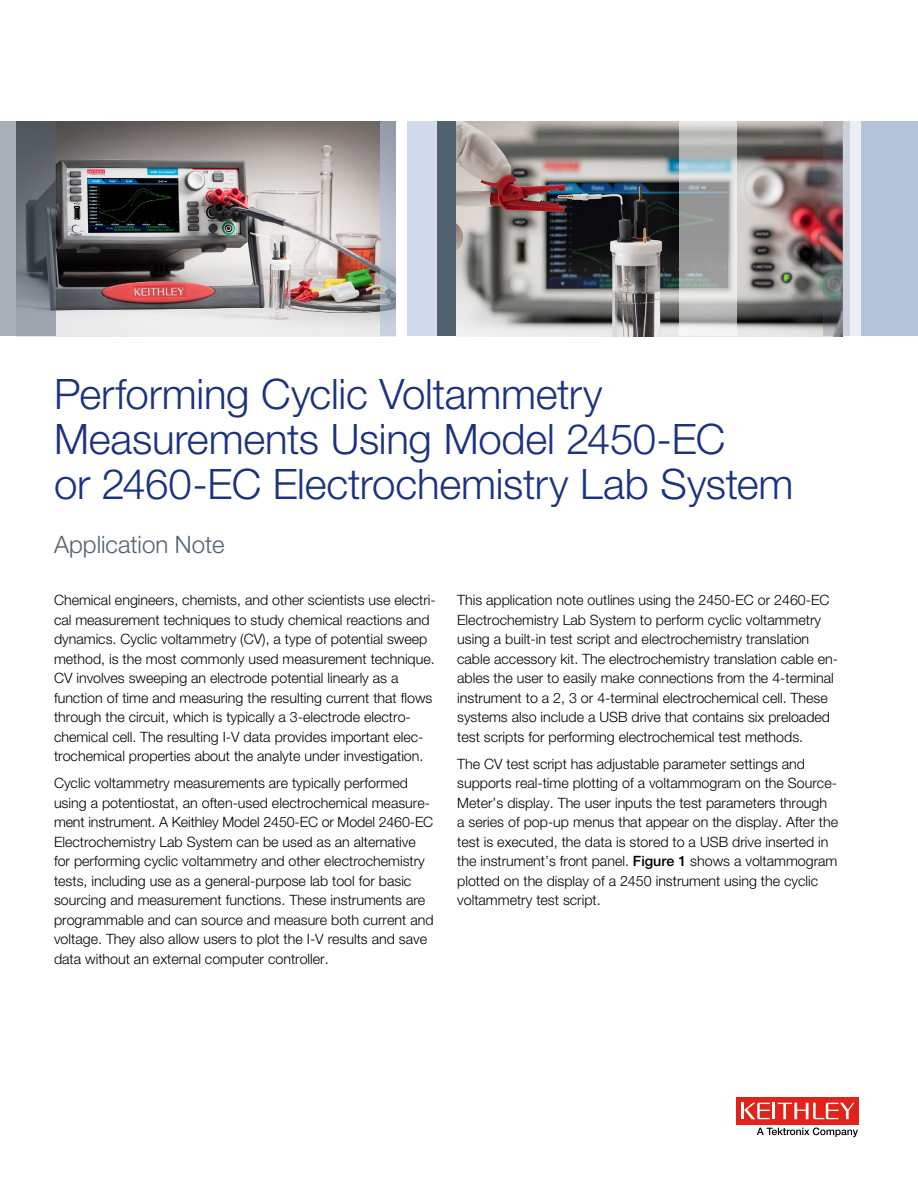
<style>
.page{position:relative;width:918px;height:1188px;background:#fff}
.page>*{position:absolute;margin:0;border:0;box-sizing:border-box;transform-origin:0 0}
.t1{font:300 42px/45px "Helvetica Neue";letter-spacing:-.005em;color:#1b3281}
.t2{font:300 24px "Helvetica Neue";color:#53626f}
.t3{font:300 14.25px/19.5px "Helvetica Neue";color:#000}
.s1{font-weight:500}
</style>
<div class="page">
<div style="left:736px;top:1097px;width:122px;height:27px;background:#e2231b"></div>
<hr style="left:741px;top:1103px;width:3px;height:16px;background:#fff">
<svg style="left:744px;top:1103px;width:110px;height:16px"></svg>
<svg style="left:757px;top:1128px;width:101px;height:9px"></svg>
<div style="left:860px;top:122px;width:58px;height:214px;background:#b3c3da"></div>
<img style="left:56px;top:122px;width:324px;height:214px">
<svg style="left:380px;top:122px;width:57px;height:214px;background:#c3cdda"></svg>
<div style="left:437px;top:122px;width:21px;height:214px;background:#53626f"></div>
<img style="left:457px;top:122px;width:367px;height:214px">
<svg style="left:680px;top:122px;width:57px;height:214px;background:#b3b6b7"></svg>
<div style="left:396px;top:120px;width:11px;height:224px;background:#fff"></div>
<svg style="left:824px;top:122px;width:18px;height:214px;background:#746465"></svg>
<svg style="left:842px;top:122px;width:19px;height:214px;background:#d9dee5"></svg>
<svg style="left:0;top:122px;width:56px;height:214px;background:#787e85"></svg>
<h1 class="t1" style="left:54px;top:371px;width:741px">Performing Cyclic Voltammetry<br>Measurements Using Model 2450-EC<br>or 2460-EC Electrochemistry Lab System</h1>
<h2 class="t2" style="left:54px;top:530px;width:172px">Application Note</h2>
<p class="t3" style="left:54px;top:590px;width:383px">Chemical engineers, chemists, and other scientists use electri&shy;cal measurement techniques to study chemical reactions and dynamics. Cyclic voltammetry (CV), a type of potential sweep method, is the most commonly used measurement technique.<br>CV involves sweeping an electrode potential linearly as a function of time and measuring the resulting current that flows through the circuit, which is typically a 3-electrode electro&shy;chemical cell. The resulting I-V data provides important elec&shy;trochemical properties about the analyte under investigation.</p>
<p class="t3" style="left:54px;top:773px;width:381px">Cyclic voltammetry measurements are typically performed using a potentiostat, an often-used electrochemical measure&shy;ment instrument. A Keithley Model 2450-EC or Model 2460-EC Electrochemistry Lab System can be used as an alternative for performing cyclic voltammetry and other electrochemistry tests, including use as a general-purpose lab tool for basic sourcing and measurement functions. These instruments are programmable and can source and measure both current and voltage. They also allow users to plot the I-V results and save data without an external computer controller.</p>
<p class="t3" style="left:457px;top:590px;width:382px">This application note outlines using the 2450-EC or 2460-EC Electrochemistry Lab System to perform cyclic voltammetry using a built-in test script and electrochemistry translation cable accessory kit. The electrochemistry translation cable en&shy;ables the user to easily make connections from the 4-terminal instrument to a 2, 3 or 4-terminal electrochemical cell. These systems also include a USB drive that contains six preloaded test scripts for performing electrochemical test methods.</p>
<p class="t3" style="left:457px;top:754px;width:382px">The CV test script has adjustable parameter settings and supports real-time plotting of a voltammogram on the Source-Meter’s display. The user inputs the test parameters through a series of pop-up menus that appear on the display. After the test is executed, the data is stored to a USB drive inserted in the instrument’s front panel. <span class="s1">Figure 1</span> shows a voltammogram plotted on the display of a 2450 instrument using the cyclic voltammetry test script.</p>
</div>
